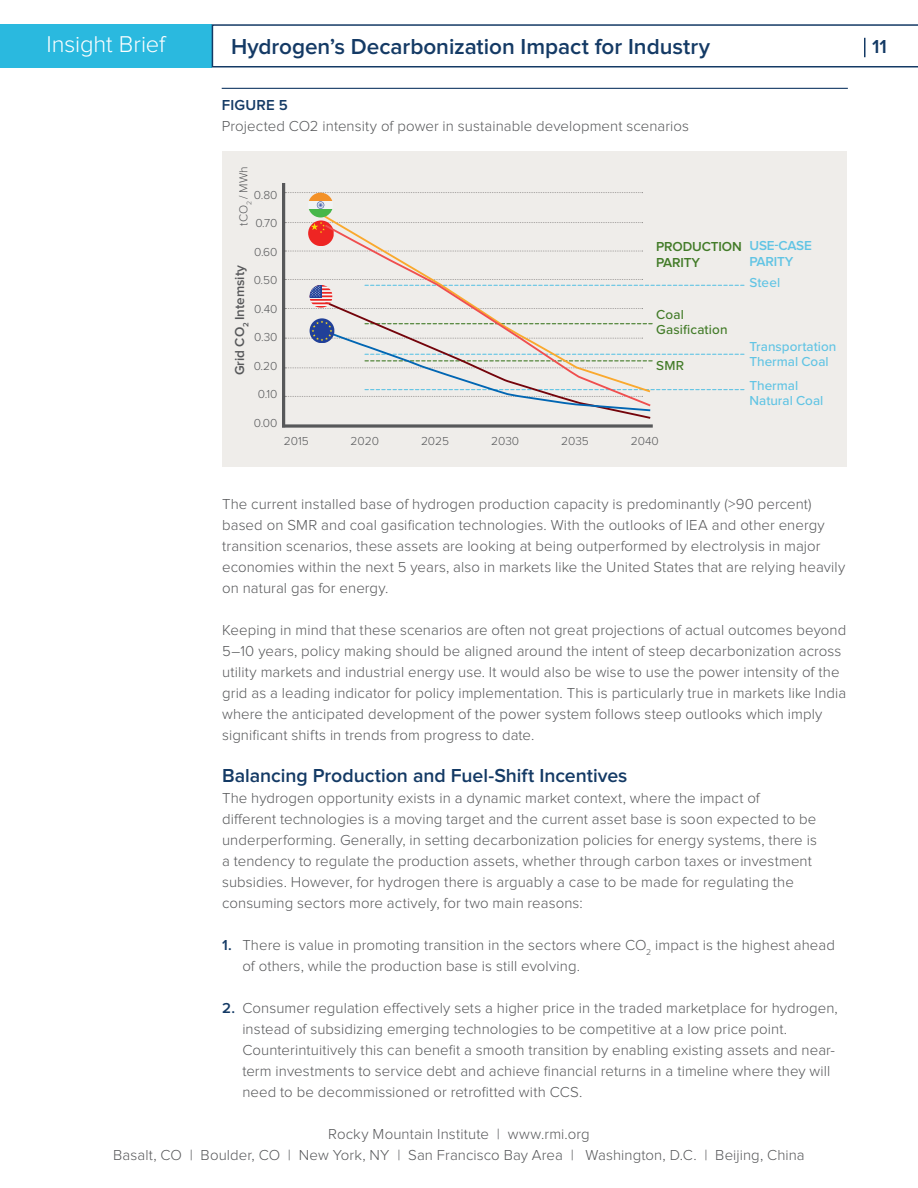
<style>
.page{position:relative;width:918px;height:1188px;background:#fff}
.page>*{position:absolute;margin:0;border:0;box-sizing:border-box;transform-origin:0 0}
.t1{font:300 23.7px "Proxima Nova";letter-spacing:-.005em;color:#fff}
.t2{font:600 22.5px "Proxima Nova";color:#143a65}
.t3{font:600 19.5px "Proxima Nova";letter-spacing:-.005em;color:#143a65}
.t4{font:300 15px/21px "Proxima Nova";letter-spacing:.005em;color:#57585a}
.t5{font:600 15px "Proxima Nova";letter-spacing:.01em;color:#143a65}
.t6{font:500 13.5px/15px "Proxima Nova";color:#61c4e4}
.t7{font:500 13.5px/15px "Proxima Nova";letter-spacing:.015em;color:#427b28}
.t8{font:600 13.5px "Proxima Nova";color:#57585a}
.t9{font:600 13.5px/16px "Proxima Nova";letter-spacing:-.01em;color:#427b28}
.t10{font:600 13.5px/16px "Proxima Nova";letter-spacing:-.01em;color:#61c4e4}
.t11{font:300 12px "Proxima Nova";color:#57585a}
.s1{font-weight:600;color:#143a65}
</style>
<div class="page">
<div style="left:0;top:24px;width:212px;height:44px;background:#2ab9df"></div>
<svg style="left:212px;top:24px;width:706px;height:44px"></svg>
<div style="left:222px;top:151px;width:624px;height:316px;background:#efedea"></div>
<hr style="left:222px;top:88px;width:626px;height:1px;background:#143a65">
<hr style="left:282px;top:183px;width:3px;height:244px;background:#57585a">
<svg style="left:282px;top:424px;width:371px;height:4px"></svg>
<svg style="left:285px;top:192px;width:358px;height:1px"></svg>
<svg style="left:285px;top:220px;width:37px;height:32px"></svg>
<svg style="left:322px;top:217px;width:321px;height:35px"></svg>
<svg style="left:324px;top:224px;width:319px;height:55px"></svg>
<div style="left:308px;top:201px;width:25px;height:8px;background:#f1f3f3"></div>
<svg style="left:309px;top:193px;width:24px;height:8px"></svg>
<svg style="left:309px;top:209px;width:24px;height:8px"></svg>
<svg style="left:317px;top:201px;width:7px;height:8px"></svg>
<svg style="left:285px;top:279px;width:459px;height:141px"></svg>
<h1 class="t1" style="left:46px;top:33px;width:120px">Insight Brief</h1>
<h2 class="t2" style="left:231px;top:37px;width:481px">Hydrogen’s Decarbonization Impact for Industry</h2>
<p class="t5" style="left:222px;top:98px;width:67px">FIGURE 5</p>
<p class="t4" style="left:222px;top:116px;width:469px">Projected CO2 intensity of power in sustainable development scenarios</p>
<p class="t11" style="left:238px;top:226px;width:61px;rotate:-90deg">tCO<sub>2</sub> / MWh</p>
<p class="t11" style="left:254px;top:189px;width:25px">0.80</p>
<p class="t11" style="left:255px;top:218px;width:24px">0.70</p>
<p class="t11" style="left:254px;top:246px;width:25px">0.60</p>
<p class="t11" style="left:254px;top:275px;width:25px">0.50</p>
<p class="t11" style="left:254px;top:303px;width:25px">0.40</p>
<p class="t11" style="left:254px;top:332px;width:25px">0.30</p>
<p class="t11" style="left:254px;top:360px;width:25px">0.20</p>
<p class="t11" style="left:258px;top:389px;width:21px">0.10</p>
<p class="t11" style="left:254px;top:417px;width:25px">0.00</p>
<p class="t8" style="left:233px;top:375px;width:112px;rotate:-90deg">Grid CO<sub>2</sub> Intemsity</p>
<p class="t9" style="left:656px;top:239px;width:87px">PRODUCTION<br>PARITY</p>
<p class="t10" style="left:749px;top:238px;width:64px">USE-CASE<br>PARITY</p>
<p class="t6" style="left:749px;top:275px;width:32px">Steel</p>
<p class="t7" style="left:656px;top:307px;width:73px">Coal<br>Gasification</p>
<p class="t7" style="left:656px;top:357px;width:29px">SMR</p>
<p class="t6" style="left:749px;top:338px;width:88px">Transportation<br>Thermal Coal</p>
<p class="t6" style="left:749px;top:378px;width:75px">Thermal<br>Natural Coal</p>
<p class="t11" style="left:284px;top:435px;width:26px">2015</p>
<p class="t11" style="left:351px;top:435px;width:30px">2020</p>
<p class="t11" style="left:421px;top:435px;width:30px">2025</p>
<p class="t11" style="left:491px;top:435px;width:30px">2030</p>
<p class="t11" style="left:561px;top:435px;width:29px">2035</p>
<p class="t11" style="left:631px;top:435px;width:30px">2040</p>
<p class="t4" style="left:222px;top:494px;width:625px">The current installed base of hydrogen production capacity is predominantly (&gt;90 percent) based on SMR and coal gasification technologies. With the outlooks of IEA and other energy transition scenarios, these assets are looking at being outperformed by electrolysis in major economies within the next 5 years, also in markets like the United States that are relying heavily on natural gas for energy.</p>
<p class="t4" style="left:222px;top:620px;width:626px">Keeping in mind that these scenarios are often not great projections of actual outcomes beyond 5–10 years, policy making should be aligned around the intent of steep decarbonization across utility markets and industrial energy use. It would also be wise to use the power intensity of the grid as a leading indicator for policy implementation. This is particularly true in markets like India where the anticipated development of the power system follows steep outlooks which imply significant shifts in trends from progress to date.</p>
<h3 class="t3" style="left:222px;top:766px;width:407px">Balancing Production and Fuel-Shift Incentives</h3>
<p class="t4" style="left:222px;top:788px;width:596px">The hydrogen opportunity exists in a dynamic market context, where the impact of different technologies is a moving target and the current asset base is soon expected to be underperforming. Generally, in setting decarbonization policies for energy systems, there is a tendency to regulate the production assets, whether through carbon taxes or investment subsidies. However, for hydrogen there is arguably a case to be made for regulating the consuming sectors more actively, for two main reasons:</p>
<p class="t4" style="left:242px;top:935px;width:594px;text-indent:-20px"><span class="s1">1.</span> There is value in promoting transition in the sectors where CO<sub>2</sub> impact is the highest ahead of others, while the production base is still evolving.</p>
<p class="t4" style="left:242px;top:998px;width:597px;text-indent:-20px"><span class="s1">2.</span> Consumer regulation effectively sets a higher price in the traded marketplace for hydrogen, instead of subsidizing emerging technologies to be competitive at a low price point.<br>Counterintuitively this can benefit a smooth transition by enabling existing assets and near&shy;term investments to service debt and achieve financial returns in a timeline where they will need to be decommissioned or retrofitted with CCS.</p>
<p class="t4" style="left:113px;top:1124px;width:693px;text-align:center">Rocky Mountain Institute | www.rmi.org<br>Basalt, CO | Boulder, CO | New York, NY | San Francisco Bay Area | Washington, D.C. | Beijing, China</p>
<h3 class="t3" style="left:872px;top:37px;width:16px">11</h3>
</div>
